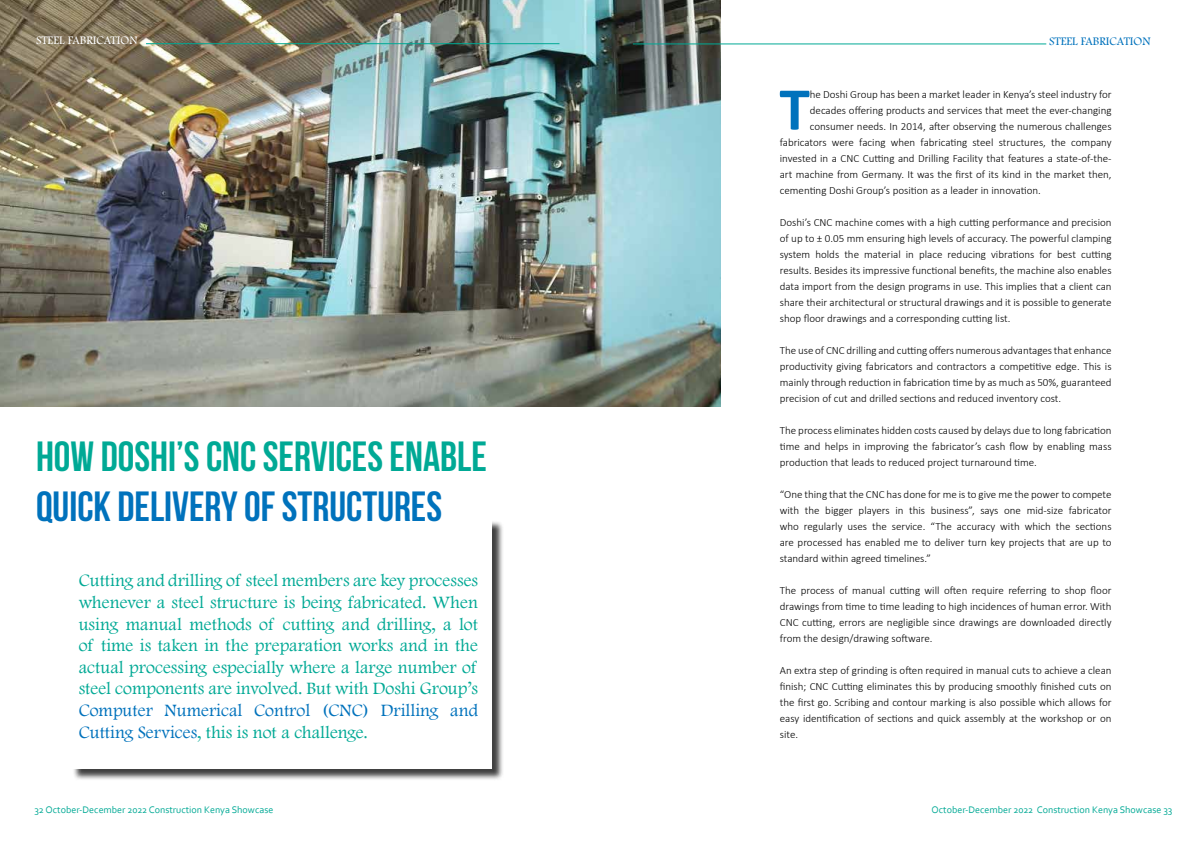
<style>
.page{position:relative;width:1191px;height:842px;background:#fff}
.page>*{position:absolute;margin:0;border:0;box-sizing:border-box;transform-origin:0 0}
.t1{font:700 61.4px "Calibri";color:#0072bc}
.t2{font:700 42px "Bebas Neue";color:#00a995}
.t3{font:700 42px "Bebas Neue";color:#0072bc}
.t4{font:18px/21.6px "Footlight MT Light";color:#00a995;text-align:justify}
.t5{font:18px/21.6px "Footlight MT Light";color:#0072bc}
.t6{font:12px "Footlight MT Light";color:#fff}
.t7{font:12px "Footlight MT Light";color:#0072bc}
.t8{font:300 11px/16px "Calibri";color:#000;text-align:justify}
.t9{font:10px "Corbel";color:#00a995}
.s1{color:#00a995}
</style>
<div class="page">
<img style="left:0;top:0;width:720px;height:407px">
<div style="left:72px;top:520px;width:432px;height:261px;background:#000;opacity:.75"></div>
<div style="left:71px;top:519px;width:421px;height:249px;background:#fff"></div>
<hr style="left:146px;top:43px;width:413px;height:1px;background:#00a995">
<hr style="left:633px;top:44px;width:413px;height:1px;background:#00a995">
<p class="t6" style="left:36px;top:33px;width:103px">STEEL FABRICATION</p>
<h2 class="t2" style="left:36px;top:433px;width:452px">HOW DOSHI’S CNC SERVICES ENABLE</h2>
<h2 class="t3" style="left:36px;top:484px;width:407px">QUICK DELIVERY OF STRUCTURES</h2>
<p class="t4" style="left:79px;top:569px;width:401px">Cutting and drilling of steel members are key processes whenever a steel structure is being fabricated. When using manual methods of cutting and drilling, a lot of time is taken in the preparation works and in the actual processing especially where a large number of steel components are involved. But with Doshi Group’s</p>
<h3 class="t5" style="left:79px;top:699px;width:401px">Computer Numerical Control (CNC) Drilling and<br>Cutting Services<span class="s1">, this is not a challenge.</span></h3>
<p class="t7" style="left:1049px;top:34px;width:103px">STEEL FABRICATION</p>
<h1 class="t1" style="left:779px;top:66px;width:32px">T</h1>
<p class="t8" style="left:810px;top:86px;width:303px">he Doshi Group has been a market leader in Kenya’s steel industry for</p>
<p class="t8" style="left:810px;top:102px;width:303px">decades offering products and services that meet the ever-changing</p>
<p class="t8" style="left:810px;top:118px;width:303px">consumer needs. In 2014, after observing the numerous challenges</p>
<p class="t8" style="left:780px;top:134px;width:333px">fabricators were facing when fabricating steel structures, the company</p>
<p class="t8" style="left:780px;top:150px;width:333px">invested in a CNC Cutting and Drilling Facility that features a state-of-the-</p>
<p class="t8" style="left:780px;top:166px;width:333px">art machine from Germany. It was the first of its kind in the market then,</p>
<p class="t8" style="left:780px;top:182px;width:262px">cementing Doshi Group’s position as a leader in innovation.</p>
<p class="t8" style="left:780px;top:214px;width:333px">Doshi’s CNC machine comes with a high cutting performance and precision of up to ± 0.05 mm ensuring high levels of accuracy. The powerful clamping system holds the material in place reducing vibrations for best cutting results. Besides its impressive functional benefits, the machine also enables data import from the design programs in use. This implies that a client can share their architectural or structural drawings and it is possible to generate shop floor drawings and a corresponding cutting list.</p>
<p class="t8" style="left:780px;top:342px;width:333px">The use of CNC drilling and cutting offers numerous advantages that enhance productivity giving fabricators and contractors a competitive edge. This is mainly through reduction in fabrication time by as much as 50%, guaranteed precision of cut and drilled sections and reduced inventory cost.</p>
<p class="t8" style="left:780px;top:422px;width:333px">The process eliminates hidden costs caused by delays due to long fabrication time and helps in improving the fabricator’s cash flow by enabling mass production that leads to reduced project turnaround time.</p>
<p class="t8" style="left:780px;top:486px;width:333px">“One thing that the CNC has done for me is to give me the power to compete with the bigger players in this business”, says one mid-size fabricator who regularly uses the service. “The accuracy with which the sections are processed has enabled me to deliver turn key projects that are up to standard within agreed timelines.”</p>
<p class="t8" style="left:780px;top:582px;width:333px">The process of manual cutting will often require referring to shop floor drawings from time to time leading to high incidences of human error. With CNC cutting, errors are negligible since drawings are downloaded directly from the design/drawing software.</p>
<p class="t8" style="left:780px;top:662px;width:333px">An extra step of grinding is often required in manual cuts to achieve a clean finish; CNC Cutting eliminates this by producing smoothly finished cuts on the first go. Scribing and contour marking is also possible which allows for easy identification of sections and quick assembly at the workshop or on site.</p>
<p class="t9" style="left:34px;top:804px;width:240px">32 October-December 2022 Construction Kenya Showcase</p>
<p class="t9" style="left:931px;top:804px;width:242px">October-December 2022 Construction Kenya Showcase 33</p>
</div>
